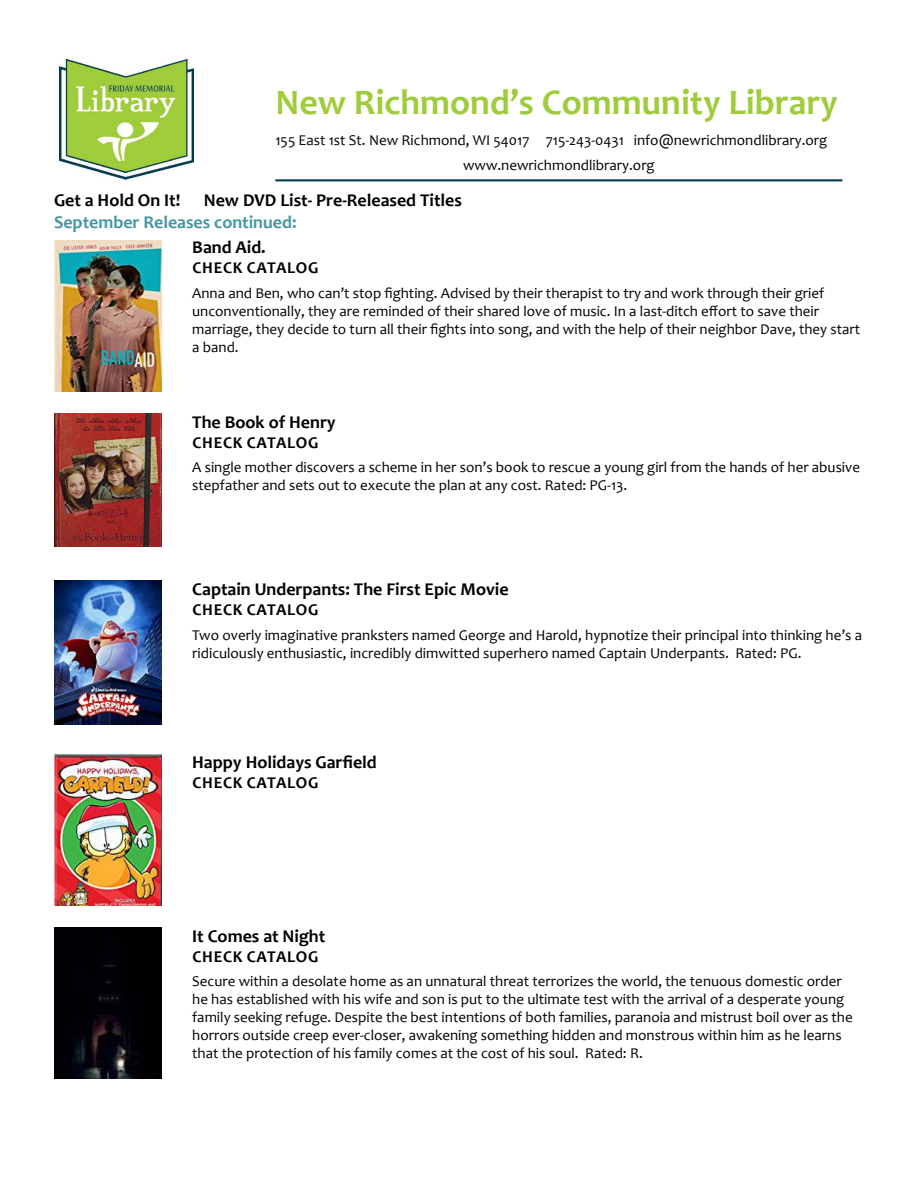
<style>
.page{position:relative;width:918px;height:1188px;background:#fff}
.page>*{position:absolute;margin:0;border:0;box-sizing:border-box;transform-origin:0 0}
.t1{font:700 36px "Candara";color:#9fcc3a}
.t2{font:700 18px "Candara";color:#000}
.t3{font:700 18px "Candara";color:#4496a1}
.t4{font:700 16.5px "Candara";letter-spacing:.04em;color:#000}
.t5{font:15px/18px "Candara";color:#000}
</style>
<div class="page">
<hr style="left:275px;top:179px;width:567px;height:2px;background:#023b53">
<img style="left:59px;top:58px;width:135px;height:122px">
<img style="left:54px;top:754px;width:108px;height:151px">
<img style="left:54px;top:240px;width:108px;height:152px">
<img style="left:54px;top:414px;width:108px;height:132px">
<img style="left:54px;top:928px;width:108px;height:151px">
<img style="left:54px;top:581px;width:108px;height:144px">
<h1 class="t1" style="left:275px;top:79px;width:564px">New Richmond’s Community Library</h1>
<p class="t5" style="left:463px;top:128px;width:366px;line-height:24.8px;text-indent:-188px">155 East 1st St. New Richmond, WI 54017 715-243-0431 info@newrichmondlibrary.org www.newrichmondlibrary.org</p>
<p class="t2" style="left:54px;top:189px;width:128px">Get a Hold On It!</p>
<p class="t2" style="left:204px;top:189px;width:260px">New DVD List- Pre-Released Titles</p>
<p class="t3" style="left:54px;top:211px;width:244px">September Releases continued:</p>
<p class="t2" style="left:192px;top:236px;width:75px">Band Aid.</p>
<p class="t4" style="left:193px;top:257px;width:106px">Check Catalog</p>
<p class="t5" style="left:192px;top:284px;width:670px">Anna and Ben, who can’t stop fighting. Advised by their therapist to try and work through their grief unconventionally, they are reminded of their shared love of music. In a last-ditch effort to save their marriage, they decide to turn all their fights into song, and with the help of their neighbor Dave, they start a band.</p>
<p class="t2" style="left:192px;top:411px;width:145px">The Book of Henry</p>
<p class="t4" style="left:193px;top:432px;width:106px">Check Catalog</p>
<p class="t5" style="left:192px;top:458px;width:669px">A single mother discovers a scheme in her son’s book to rescue a young girl from the hands of her abusive stepfather and sets out to execute the plan at any cost. Rated: PG-13.</p>
<p class="t2" style="left:192px;top:578px;width:318px">Captain Underpants: The First Epic Movie</p>
<p class="t4" style="left:193px;top:599px;width:106px">Check Catalog</p>
<p class="t5" style="left:192px;top:626px;width:671px">Two overly imaginative pranksters named George and Harold, hypnotize their principal into thinking he’s a ridiculously enthusiastic, incredibly dimwitted superhero named Captain Underpants. Rated: PG.</p>
<p class="t2" style="left:192px;top:751px;width:186px">Happy Holidays Garfield</p>
<p class="t4" style="left:193px;top:772px;width:106px">Check Catalog</p>
<p class="t2" style="left:192px;top:925px;width:135px">It Comes at Night</p>
<p class="t4" style="left:193px;top:946px;width:106px">Check Catalog</p>
<p class="t5" style="left:192px;top:972px;width:662px">Secure within a desolate home as an unnatural threat terrorizes the world, the tenuous domestic order he has established with his wife and son is put to the ultimate test with the arrival of a desperate young family seeking refuge. Despite the best intentions of both families, paranoia and mistrust boil over as the horrors outside creep ever-closer, awakening something hidden and monstrous within him as he learns that the protection of his family comes at the cost of his soul. Rated: R.</p>
</div>
